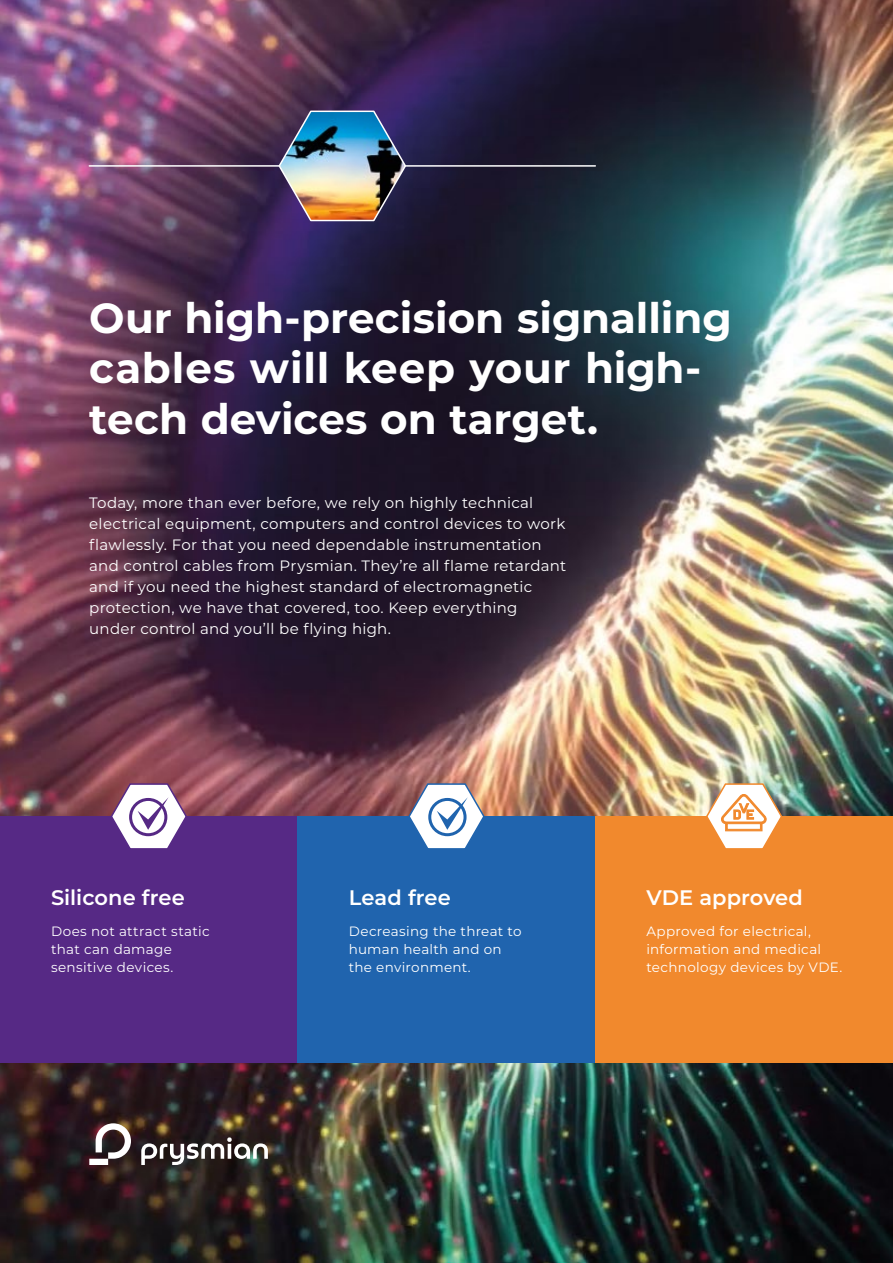
<style>
.page{position:relative;width:893px;height:1263px;background:#fff}
.page>*{position:absolute;margin:0;border:0;box-sizing:border-box;transform-origin:0 0}
.t1{font:700 42px/50.4px "Montserrat";color:#fff}
.t2{font:600 21px "Montserrat";letter-spacing:.005em;color:#fff}
.t3{font:15px/21px "Montserrat";letter-spacing:.02em;color:#fff}
.t4{font:13.5px/18px "Montserrat";letter-spacing:.025em;color:#fff}
</style>
<div class="page">
<img style="left:0;top:0;width:893px;height:1263px">
<div style="left:0;top:816px;width:298px;height:247px;background:#562985"></div>
<div style="left:298px;top:816px;width:297px;height:247px;background:#2064ae"></div>
<div style="left:595px;top:816px;width:298px;height:247px;background:#f1892d"></div>
<svg style="left:407px;top:782px;width:79px;height:67px"></svg>
<svg style="left:705px;top:782px;width:78px;height:67px"></svg>
<svg style="left:110px;top:782px;width:78px;height:67px"></svg>
<hr style="left:89px;top:165px;width:506px;height:2px;background:#fff">
<img style="left:278px;top:109px;width:129px;height:113px">
<svg style="left:141px;top:1137px;width:127px;height:28px"></svg>
<svg style="left:96px;top:1123px;width:35px;height:36px"></svg>
<div style="left:89px;top:1159px;width:19px;height:6px;background:#fff"></div>
<h1 class="t1" style="left:89px;top:291px;width:644px">Our high-precision signalling cables will keep your high&shy;tech devices on target.</h1>
<p class="t3" style="left:89px;top:491px;width:478px">Today, more than ever before, we rely on highly technical electrical equipment, computers and control devices to work flawlessly. For that you need dependable instrumentation and control cables from Prysmian. They’re all flame retardant and if you need the highest standard of electromagnetic protection, we have that covered, too. Keep everything under control and you’ll be flying high.</p>
<h2 class="t2" style="left:51px;top:882px;width:135px">Silicone free</h2>
<p class="t4" style="left:51px;top:921px;width:160px">Does not attract static that can damage sensitive devices.</p>
<h2 class="t2" style="left:349px;top:882px;width:104px">Lead free</h2>
<p class="t4" style="left:349px;top:921px;width:175px">Decreasing the threat to human health and on the environment.</p>
<h2 class="t2" style="left:646px;top:882px;width:158px">VDE approved</h2>
<p class="t4" style="left:646px;top:921px;width:197px">Approved for electrical, information and medical technology devices by VDE.</p>
</div>
